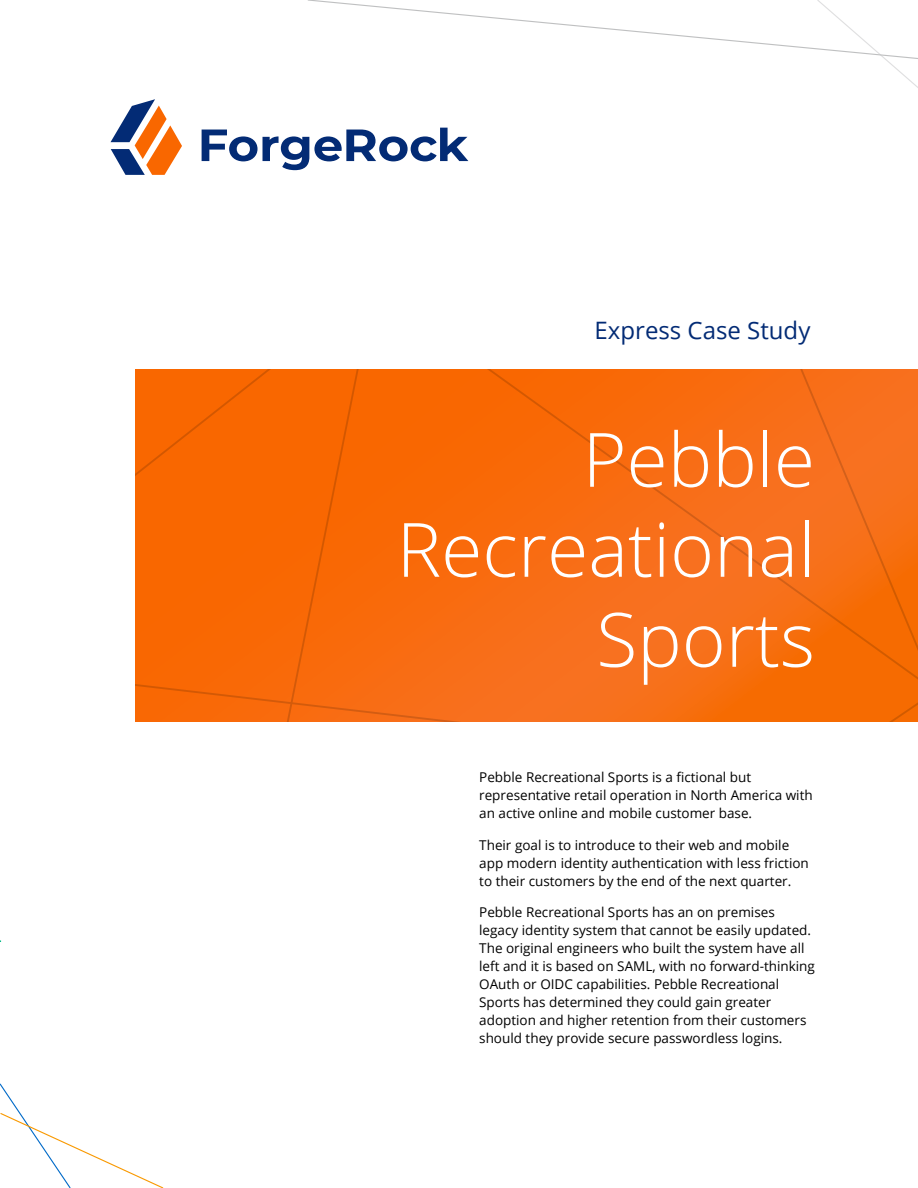
<style>
.page{position:relative;width:918px;height:1188px;background:#fff}
.page>*{position:absolute;margin:0;border:0;box-sizing:border-box;transform-origin:0 0}
.t1{font:300 75px/90px "Open Sans";color:#fff;text-align:right}
.t2{font:24px "Open Sans";color:#032b75}
.t3{font:13.5px/18px "Open Sans";color:#000}
</style>
<div class="page">
<svg style="left:377px;top:369px;width:541px;height:353px;background:#f86b0d"></svg>
<div style="left:135px;top:369px;width:242px;height:298px;background:#f96700"></div>
<svg style="left:135px;top:667px;width:477px;height:55px;background:#f76c12"></svg>
<svg style="left:660px;top:369px;width:258px;height:325px;background:#f66e15"></svg>
<svg style="left:111px;top:99px;width:71px;height:76px"></svg>
<svg style="left:202px;top:128px;width:266px;height:42px"></svg>
<svg style="left:308px;top:0;width:610px;height:88px"></svg>
<svg style="left:0;top:1083px;width:164px;height:105px"></svg>
<h2 class="t2" style="left:595px;top:313px;width:217px">Express Case Study</h2>
<h1 class="t1" style="left:397px;top:413px;width:420px">Pebble<br>Recreational<br>Sports</h1>
<p class="t3" style="left:479px;top:768px;width:335px">Pebble Recreational Sports is a fictional but representative retail operation in North America with an active online and mobile customer base.</p>
<p class="t3" style="left:479px;top:836px;width:331px">Their goal is to introduce to their web and mobile app modern identity authentication with less friction to their customers by the end of the next quarter.</p>
<p class="t3" style="left:479px;top:903px;width:337px">Pebble Recreational Sports has an on premises legacy identity system that cannot be easily updated.<br>The original engineers who built the system have all left and it is based on SAML, with no forward-thinking OAuth or OIDC capabilities. Pebble Recreational Sports has determined they could gain greater adoption and higher retention from their customers should they provide secure passwordless logins.</p>
</div>
